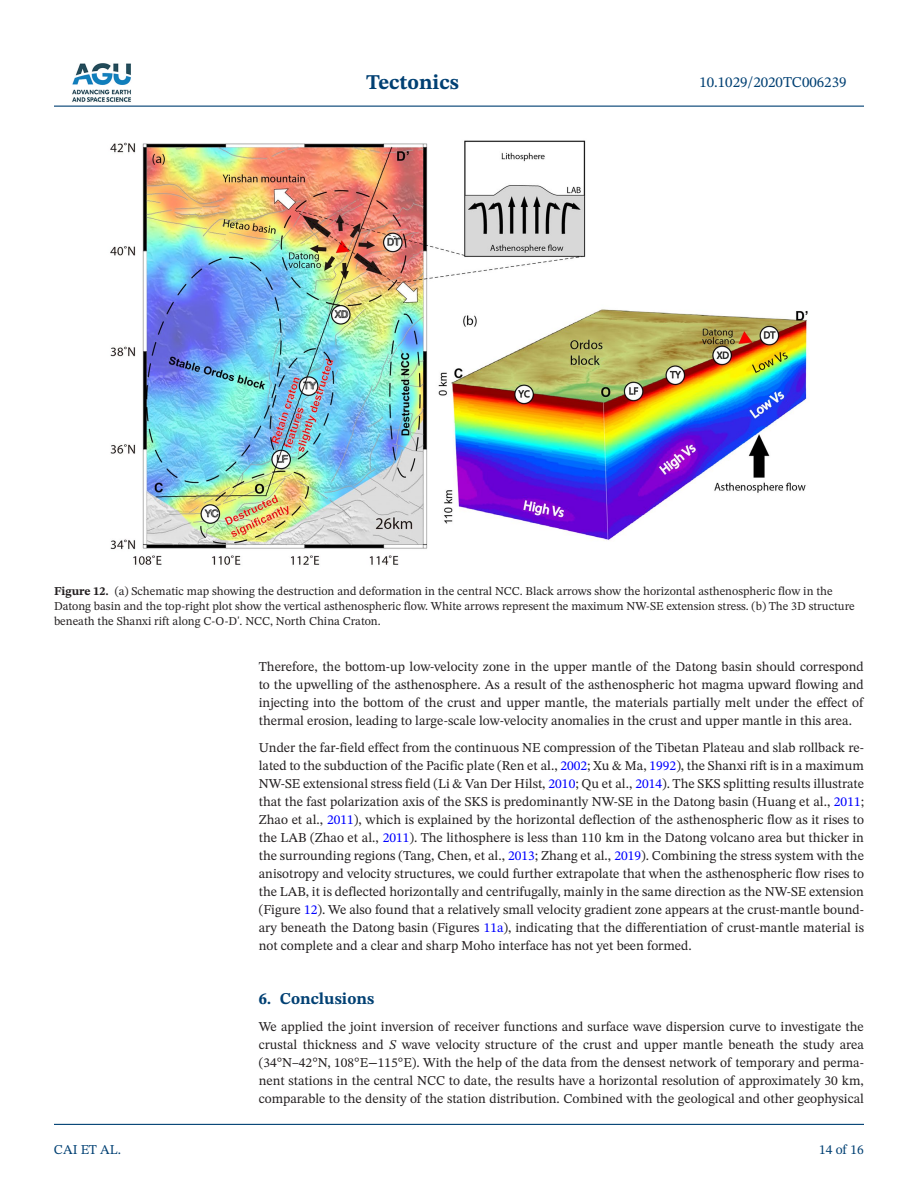
<style>
.page{position:relative;width:918px;height:1188px;background:#fff}
.page>*{position:absolute;margin:0;border:0;box-sizing:border-box;transform-origin:0 0}
.t1{font:700 21px "STIX Two Text";color:#004073}
.t2{font:700 16.5px "STIX Two Text";color:#004073}
.t3{font:15px "STIX Two Text";color:#004073}
.t4{font:13.5px/18px "STIX Two Text";color:#231f20;text-align:justify}
.t5{font:13.5px "STIX Two Text";color:#004073}
.t6{font:12px/15px "STIX Two Text";color:#231f20}
.s1{font-weight:700}
.s2{color:#00f}
.s3{font-style:italic}
</style>
<div class="page">
<hr style="left:54px;top:106px;width:810px;height:1px;background:#004073">
<hr style="left:54px;top:1124px;width:810px;height:1px;background:#004073">
<img style="left:72px;top:63px;width:59px;height:39px">
<img style="left:110px;top:140px;width:698px;height:425px">
<h1 class="t1" style="left:366px;top:67px;width:95px">Tectonics</h1>
<p class="t3" style="left:699px;top:72px;width:149px">10.1029/2020TC006239</p>
<p class="t6" style="left:54px;top:583px;width:802px"><span class="s1">Figure 12.</span> (a) Schematic map showing the destruction and deformation in the central NCC. Black arrows show the horizontal asthenospheric flow in the<br>Datong basin and the top-right plot show the vertical asthenospheric flow. White arrows represent the maximum NW-SE extension stress. (b) The 3D structure beneath the Shanxi rift along C-O-D'. NCC, North China Craton.</p>
<p class="t5" style="left:54px;top:1140px;width:69px">CAI ET AL.</p>
<p class="t4" style="left:259px;top:657px;width:607px">Therefore, the bottom-up low-velocity zone in the upper mantle of the Datong basin should correspond to the upwelling of the asthenosphere. As a result of the asthenospheric hot magma upward flowing and injecting into the bottom of the crust and upper mantle, the materials partially melt under the effect of thermal erosion, leading to large-scale low-velocity anomalies in the crust and upper mantle in this area.</p>
<p class="t4" style="left:259px;top:738px;width:607px">Under the far-field effect from the continuous NE compression of the Tibetan Plateau and slab rollback re&shy;lated to the subduction of the Pacific plate (Ren et al., <span class="s2">2002</span>; Xu &amp; Ma, <span class="s2">1992</span>), the Shanxi rift is in a maximum NW-SE extensional stress field (Li &amp; Van Der Hilst, <span class="s2">2010</span>; Qu et al., <span class="s2">2014</span>). The SKS splitting results illustrate that the fast polarization axis of the SKS is predominantly NW-SE in the Datong basin (Huang et al., <span class="s2">2011</span>; Zhao et al., <span class="s2">2011</span>), which is explained by the horizontal deflection of the asthenospheric flow as it rises to the LAB (Zhao et al., <span class="s2">2011</span>). The lithosphere is less than 110 km in the Datong volcano area but thicker in the surrounding regions (Tang, Chen, et al., <span class="s2">2013</span>; Zhang et al., <span class="s2">2019</span>). Combining the stress system with the anisotropy and velocity structures, we could further extrapolate that when the asthenospheric flow rises to the LAB, it is deflected horizontally and centrifugally, mainly in the same direction as the NW-SE extension (Figure <span class="s2">12</span>). We also found that a relatively small velocity gradient zone appears at the crust-mantle bound&shy;ary beneath the Datong basin (Figures <span class="s2">11a</span>), indicating that the differentiation of crust-mantle material is not complete and a clear and sharp Moho interface has not yet been formed.</p>
<p class="t2" style="left:259px;top:987px;width:117px">6. Conclusions</p>
<p class="t4" style="left:259px;top:1017px;width:607px">We applied the joint inversion of receiver functions and surface wave dispersion curve to investigate the crustal thickness and <span class="s3">S</span> wave velocity structure of the crust and upper mantle beneath the study area (34°N–42°N, 108°E−115°E). With the help of the data from the densest network of temporary and perma&shy;nent stations in the central NCC to date, the results have a horizontal resolution of approximately 30 km, comparable to the density of the station distribution. Combined with the geological and other geophysical</p>
<p class="t5" style="left:819px;top:1140px;width:46px">14 of 16</p>
</div>
